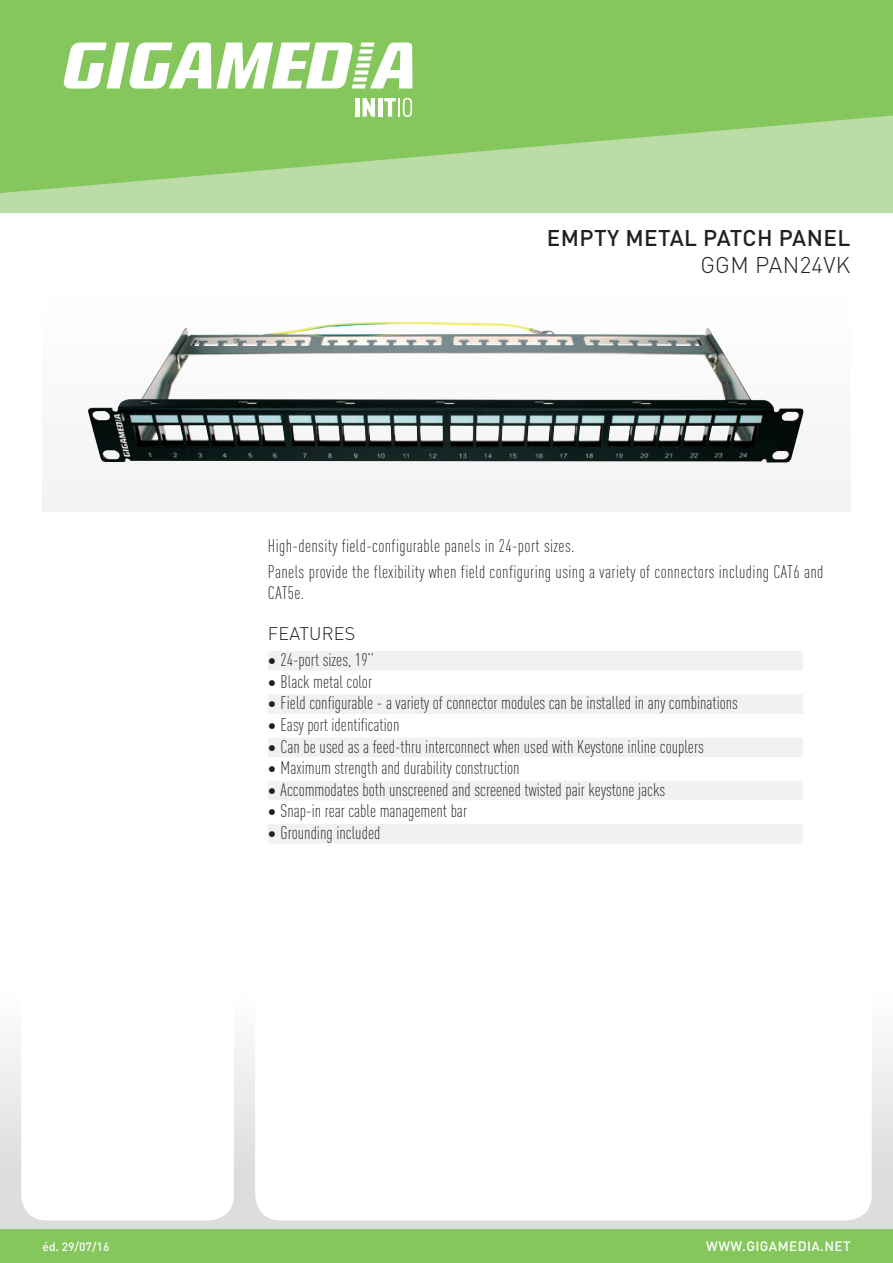
<style>
.page{position:relative;width:893px;height:1263px;background:#fff}
.page>*{position:absolute;margin:0;border:0;box-sizing:border-box;transform-origin:0 0}
.TITRE_Light{font:500 22.5px "DINOT";letter-spacing:.02em;color:#231f20}
.TITRE_Light-2{font:300 22.5px "DINOT";letter-spacing:.015em;color:#231f20}
.argumentaire{font:300 condensed 18px "DINOT";color:#231f20}
.argumentaire-2{font:300 condensed 18px/21.6px "DINOT";letter-spacing:.02em;color:#231f20}
.t1{font:300 18px "DINOT";letter-spacing:.01em;color:#231f20}
.t2{font:500 13.5px "DINOT";letter-spacing:.03em;color:#fff}
.t3{font:500 12px "DINOT";color:#fff}
</style>
<div class="page">
<svg style="left:0;top:1043px;width:893px;height:186px;background:#e1e2e4"></svg>
<div style="left:0;top:1229px;width:893px;height:34px;background:#85c65d"></div>
<div style="left:0;top:0;width:893px;height:213px;background:#bbdca7"></div>
<svg style="left:0;top:0;width:893px;height:193px;fill:#85c65d"></svg>
<svg style="left:64px;top:43px;width:348px;height:46px;background:#cee8be"></svg>
<hr style="left:355px;top:98px;width:4px;height:19px;background:#fff">
<svg style="left:362px;top:98px;width:13px;height:19px"></svg>
<div style="left:378px;top:98px;width:5px;height:19px;background:#fff"></div>
<svg style="left:384px;top:98px;width:28px;height:19px"></svg>
<div style="left:21px;top:799px;width:213px;height:421px;background:#fff;border-radius:26px"></div>
<div style="left:255px;top:799px;width:617px;height:421px;background:#fff;border-radius:26px"></div>
<div style="left:268px;top:651px;width:535px;height:20px;background:#f0f1f2"></div>
<div style="left:268px;top:694px;width:535px;height:20px;background:#f0f1f2"></div>
<div style="left:268px;top:738px;width:535px;height:19px;background:#f0f1f2"></div>
<div style="left:268px;top:781px;width:535px;height:19px;background:#f0f1f2"></div>
<div style="left:268px;top:824px;width:535px;height:19px;background:#f0f1f2"></div>
<img style="left:87px;top:322px;width:718px;height:141px">
<p class="TITRE_Light" style="left:547px;top:220px;width:305px">EMPTY METAL PATCH PANEL</p>
<p class="TITRE_Light-2" style="left:700px;top:248px;width:151px">GGM PAN24VK</p>
<p class="argumentaire-2" style="left:268px;top:534px;width:308px">High-density field-configurable panels in 24-port sizes.</p>
<p class="argumentaire-2" style="left:268px;top:560px;width:557px">Panels provide the flexibility when field configuring using a variety of connectors including CAT6 and<br>CAT5e.</p>
<p class="t1" style="left:268px;top:620px;width:89px">FEATURES</p>
<p class="argumentaire" style="left:268px;top:647px;width:108px">• 24-port sizes, 19’’</p>
<p class="argumentaire" style="left:268px;top:669px;width:106px">• Black metal color</p>
<p class="argumentaire" style="left:268px;top:691px;width:472px">• Field configurable - a variety of connector modules can be installed in any combinations</p>
<p class="argumentaire" style="left:268px;top:712px;width:133px">• Easy port identification</p>
<p class="argumentaire" style="left:268px;top:734px;width:437px">• Can be used as a feed-thru interconnect when used with Keystone inline couplers</p>
<p class="argumentaire" style="left:268px;top:755px;width:253px">• Maximum strength and durability construction</p>
<p class="argumentaire" style="left:268px;top:777px;width:399px">• Accommodates both unscreened and screened twisted pair keystone jacks</p>
<p class="argumentaire" style="left:268px;top:799px;width:201px">• Snap-in rear cable management bar</p>
<p class="argumentaire" style="left:268px;top:820px;width:114px">• Grounding included</p>
<p class="t3" style="left:43px;top:1237px;width:68px">éd. 29/07/16</p>
<p class="t2" style="left:706px;top:1236px;width:146px">WWW.GIGAMEDIA.NET</p>
</div>
